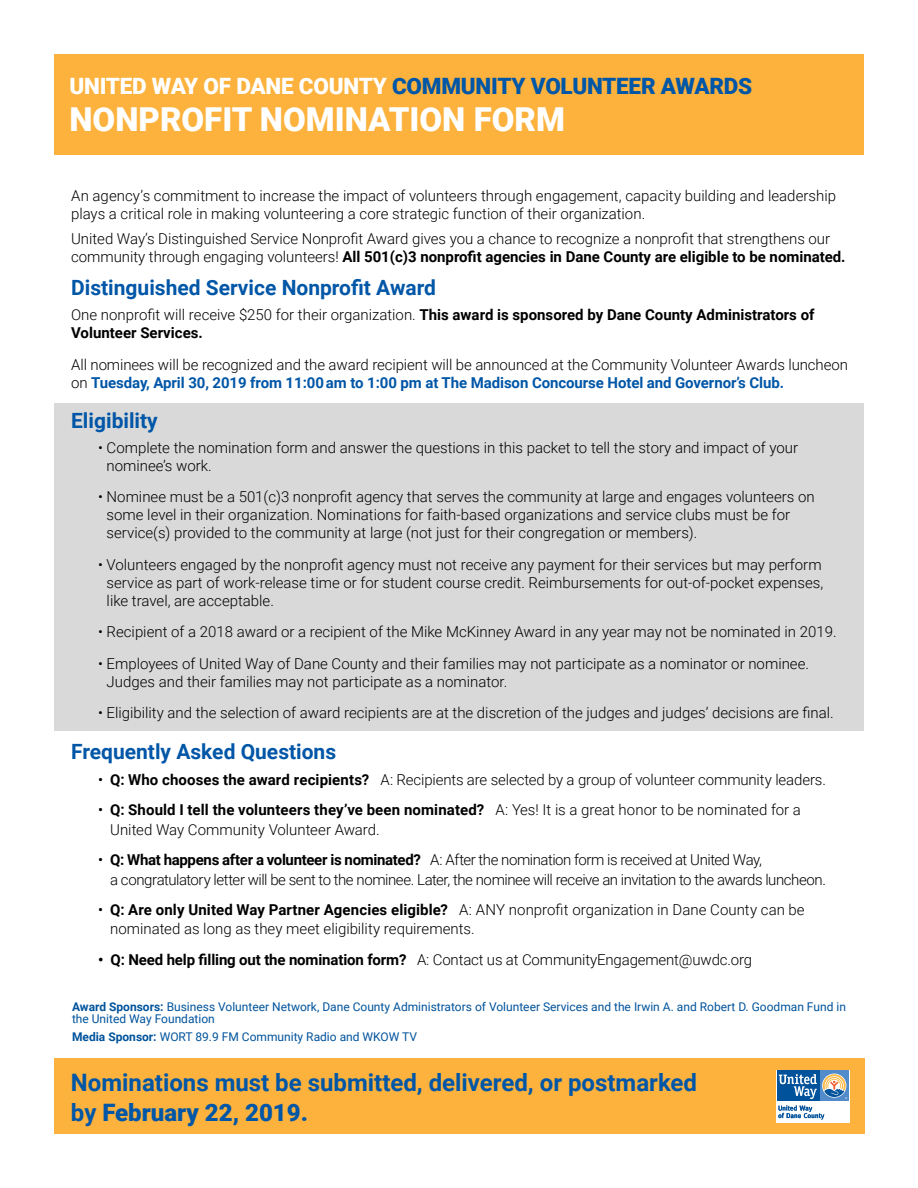
<style>
.page{position:relative;width:918px;height:1188px;background:#fff}
.page>*{position:absolute;margin:0;border:0;box-sizing:border-box;transform-origin:0 0}
.t1{font:900 33px "Roboto";color:#fff}
.t2{font:700 24px/30px "Roboto";color:#0056a7}
.t3{font:900 22.5px "Roboto";letter-spacing:-.01em;color:#0056a7}
.t4{font:700 21px "Roboto";color:#0056a7}
.t5{font:300 15px/18px "Roboto";color:#000}
.t6{font:300 15px/19.5px "Roboto";letter-spacing:-.03em;color:#000}
.t7{font:700 15px/18px "Roboto";color:#000}
.t8{font:12px/12px "Roboto";color:#00539c}
.t9{font:2.55px "Meta";color:#fff}
.s1{color:#fff}
.s2{font-weight:700}
.s3{font-weight:300}
.s4{font-weight:700;color:#0056a7}
.s5{font-weight:400}
.s6{font-weight:900}
</style>
<div class="page">
<div style="left:54px;top:54px;width:810px;height:100px;background:#fcb23d"></div>
<div style="left:54px;top:403px;width:810px;height:327px;background:#d9d9d9"></div>
<div style="left:55px;top:1059px;width:810px;height:75px;background:#fcb23d"></div>
<div style="left:776px;top:1070px;width:74px;height:53px;background:#fff"></div>
<div style="left:820px;top:1071px;width:29px;height:30px;background:#518bc9"></div>
<svg style="left:822px;top:1074px;width:24px;height:24px"></svg>
<svg style="left:823px;top:1074px;width:23px;height:23px"></svg>
<div style="left:777px;top:1071px;width:43px;height:30px;background:#00529b"></div>
<svg style="left:779px;top:1074px;width:38px;height:25px"></svg>
<svg style="left:778px;top:1105px;width:46px;height:15px"></svg>
<h3 class="t3" style="left:69px;top:70px;width:684px"><span class="s1">UNITED WAY OF DANE COUNTY</span> COMMUNITY VOLUNTEER AWARDS</h3>
<h1 class="t1" style="left:69px;top:97px;width:497px">NONPROFIT NOMINATION FORM</h1>
<p class="t5" style="left:71px;top:186px;width:766px">An agency’s commitment to increase the impact of volunteers through engagement, capacity building and leadership plays a critical role in making volunteering a core strategic function of their organization.</p>
<p class="t5" style="left:71px;top:229px;width:776px">United Way’s Distinguished Service Nonprofit Award gives you a chance to recognize a nonprofit that strengthens our community through engaging volunteers! <span class="s2">All 501(c)3 nonprofit agencies in Dane County are eligible to be nominated.</span></p>
<h3 class="t4" style="left:71px;top:273px;width:366px">Distinguished Service Nonprofit Award</h3>
<p class="t7" style="left:71px;top:305px;width:745px"><span class="s3">One nonprofit will receive $250 for their organization.</span> This award is sponsored by Dane County Administrators of<br>Volunteer Services.</p>
<p class="t5" style="left:71px;top:355px;width:778px">All nominees will be recognized and the award recipient will be announced at the Community Volunteer Awards luncheon on <span class="s4">Tuesday, April 30, 2019 from 11:00am to 1:00 pm at The Madison Concourse Hotel and Governor’s Club.</span></p>
<h3 class="t4" style="left:71px;top:406px;width:88px">Eligibility</h3>
<p class="t5" style="left:107px;top:438px;width:693px;text-indent:-8px">• Complete the nomination form and answer the questions in this packet to tell the story and impact of your nominee’s work.</p>
<p class="t5" style="left:107px;top:487px;width:710px;text-indent:-8px">• Nominee must be a 501(c)3 nonprofit agency that serves the community at large and engages volunteers on some level in their organization. Nominations for faith-based organizations and service clubs must be for service(s) provided to the community at large (not just for their congregation or members).</p>
<p class="t5" style="left:107px;top:555px;width:718px;text-align:justify;text-indent:-8px">• Volunteers engaged by the nonprofit agency must not receive any payment for their services but may perform service as part of work-release time or for student course credit. Reimbursements for out-of-pocket expenses, like travel, are acceptable.</p>
<p class="t5" style="left:98px;top:622px;width:740px">• Recipient of a 2018 award or a recipient of the Mike McKinney Award in any year may not be nominated in 2019.</p>
<p class="t5" style="left:107px;top:654px;width:704px;text-indent:-8px">• Employees of United Way of Dane County and their families may not participate as a nominator or nominee.<br>Judges and their families may not participate as a nominator.</p>
<p class="t5" style="left:98px;top:703px;width:737px">• Eligibility and the selection of award recipients are at the discretion of the judges and judges’ decisions are final.</p>
<h3 class="t4" style="left:71px;top:737px;width:267px">Frequently Asked Questions</h3>
<p class="t5" style="left:98px;top:770px;width:729px"><span class="s5">•</span> <span class="s2">Q: Who chooses the award recipients?</span> A: Recipients are selected by a group of volunteer community leaders.</p>
<p class="t5" style="left:110px;top:800px;width:692px;line-height:19.5px;text-indent:-12px"><span class="s5">•</span> <span class="s2">Q: Should I tell the volunteers they’ve been nominated?</span> A: Yes! It is a great honor to be nominated for a<br>United Way Community Volunteer Award.</p>
<p class="t6" style="left:110px;top:850px;width:717px;text-indent:-12px"><span class="s5">•</span> <span class="s2">Q: What happens after a volunteer is nominated?</span> A: After the nomination form is received at United Way,<br>a congratulatory letter will be sent to the nominee. Later, the nominee will receive an invitation to the awards luncheon.</p>
<p class="t5" style="left:110px;top:899px;width:696px;line-height:19.5px;text-indent:-12px"><span class="s5">•</span> <span class="s2">Q: Are only United Way Partner Agencies eligible?</span> A: ANY nonprofit organization in Dane County can be nominated as long as they meet eligibility requirements.</p>
<p class="t5" style="left:98px;top:950px;width:656px"><span class="s2">• Q: Need help filling out the nomination form?</span> A: Contact us at CommunityEngagement@uwdc.org</p>
<p class="t8" style="left:72px;top:1000px;width:776px"><span class="s2">Award Sponsors:</span> Business Volunteer Network, Dane County Administrators of Volunteer Services and the Irwin A. and Robert D. Goodman Fund in the United Way Foundation</p>
<p class="t8" style="left:72px;top:1031px;width:347px"><span class="s2">Media Sponsor:</span> WORT 89.9 FM Community Radio and WKOW TV</p>
<h2 class="t2" style="left:71px;top:1066px;width:628px">Nominations must be submitted, delivered, or postmarked by <span class="s6">February 22, 2019.</span></h2>
<p class="t9" style="left:845px;top:1097px;width:4px">®</p>
</div>
